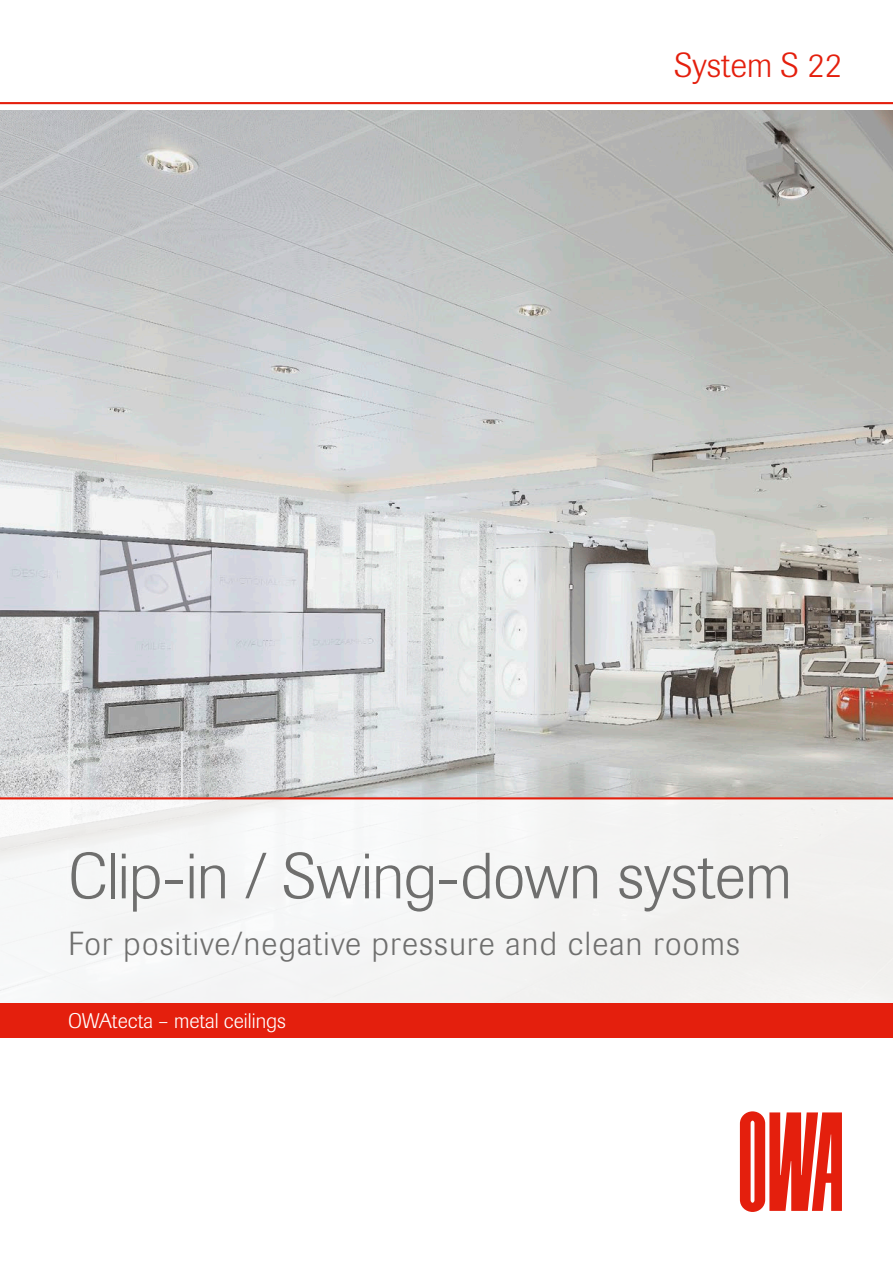
<style>
.page{position:relative;width:893px;height:1263px;background:#fff}
.page>*{position:absolute;margin:0;border:0;box-sizing:border-box;transform-origin:0 0}
.t1{font:300 64.5px "Imago Pro";letter-spacing:-.01em;color:#6f6f6e}
.t2{font:300 34.5px "Imago Pro";color:#e41f0d}
.t3{font:300 33px "Imago Pro";letter-spacing:.04em;color:#6f6f6e}
.t4{font:300 21px "Imago Pro";color:#fff}
</style>
<div class="page">
<img style="left:0;top:111px;width:893px;height:686px">
<div style="left:0;top:799px;width:893px;height:204px;background:#f4f4f4"></div>
<div style="left:0;top:1003px;width:893px;height:34px;background:#e41f0d"></div>
<hr style="left:0;top:102px;width:893px;height:2px;background:#e41f0d">
<hr style="left:0;top:797px;width:893px;height:2px;background:#e41f0d">
<svg style="left:740px;top:1111px;width:102px;height:101px"></svg>
<p class="t2" style="left:674px;top:42px;width:169px">System S 22</p>
<h1 class="t1" style="left:68px;top:834px;width:725px">Clip-in / Swing-down system</h1>
<p class="t3" style="left:68px;top:922px;width:673px">For positive/negative pressure and clean rooms</p>
<p class="t4" style="left:68px;top:1007px;width:219px">OWAtecta – metal ceilings</p>
</div>
